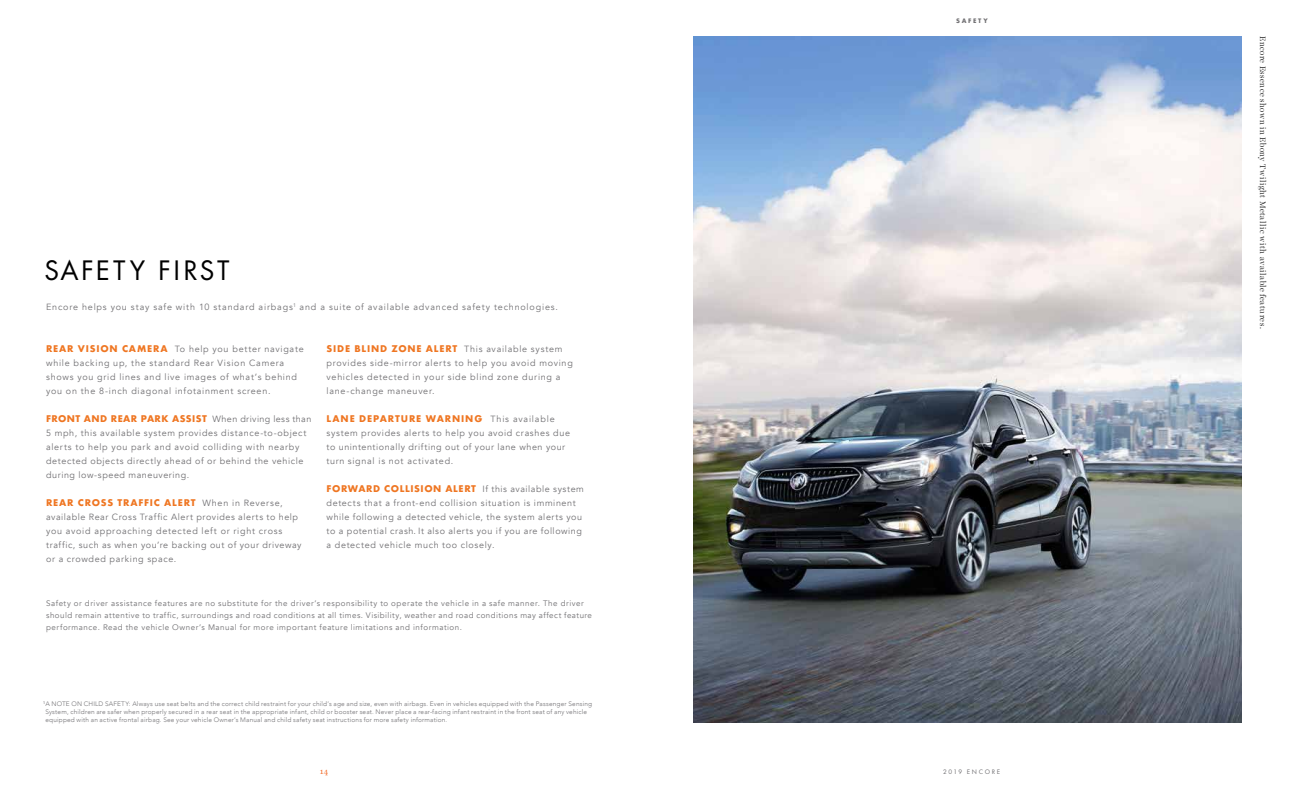
<style>
.page{position:relative;width:1296px;height:810px;background:#fff}
.page>*{position:absolute;margin:0;border:0;box-sizing:border-box;transform-origin:0 0}
.t1{font:26px "Buick Futura ND";letter-spacing:.095em;color:#000}
.t2{font:9px/14px "Avenir";letter-spacing:.075em;color:#717073}
.t3{font:700 9px "Futura";letter-spacing:.07em;color:#ef7622}
.t4{font:700 9px "Futura";letter-spacing:.045em;color:#ef7622}
.t5{font:700 9px "Futura";letter-spacing:.095em;color:#ef7622}
.t6{font:8px/12px "Avenir";letter-spacing:.065em;color:#717073}
.t7{font:300 8px "Harriet Display";letter-spacing:.065em;color:#000}
.t8{font:8px "Harriet Text";color:#f26723}
.t9{font:300 6.5px/8px "Avenir";letter-spacing:.025em;color:#717073}
.t10{font:6px "Buick Futura ND";letter-spacing:.27em;color:#717073}
.t11{font:700 6px "Futura";letter-spacing:.28em;color:#717073}
.s1{font-family:"Futura";font-weight:700;color:#ef7622}
.s2{font-family:"Avenir";font-weight:400;color:#717073}
</style>
<div class="page">
<img style="left:693px;top:36px;width:549px;height:687px">
<h1 class="t1" style="left:44px;top:253px;width:187px">SAFETY FIRST</h1>
<p class="t2" style="left:46px;top:300px;width:513px">Encore helps you stay safe with 10 standard airbags<sup>1</sup> and a suite of available advanced safety technologies.</p>
<p class="t2" style="left:46px;top:342px;width:259px"><span class="s1">REAR VISION CAMERA</span> To help you better navigate while backing up, the standard Rear Vision Camera shows you grid lines and live images of what’s behind you on the 8-inch diagonal infotainment screen.</p>
<p class="t4" style="left:46px;top:412px;width:267px">FRONT AND REAR PARK ASSIST <span class="s2">When driving less than</span></p>
<p class="t2" style="left:46px;top:426px;width:262px">5 mph, this available system provides distance-to-object alerts to help you park and avoid colliding with nearby detected objects directly ahead of or behind the vehicle during low-speed maneuvering.</p>
<p class="t3" style="left:46px;top:496px;width:238px">REAR CROSS TRAFFIC ALERT <span class="s2">When in Reverse,</span></p>
<p class="t2" style="left:46px;top:510px;width:257px">available Rear Cross Traffic Alert provides alerts to help you avoid approaching detected left or right cross traffic, such as when you’re backing out of your driveway or a crowded parking space.</p>
<p class="t2" style="left:327px;top:342px;width:248px"><span class="s1">SIDE BLIND ZONE ALERT</span> This available system provides side-mirror alerts to help you avoid moving vehicles detected in your side blind zone during a lane-change maneuver.</p>
<p class="t5" style="left:327px;top:412px;width:230px">LANE DEPARTURE WARNING <span class="s2">This available</span></p>
<p class="t2" style="left:327px;top:426px;width:245px">system provides alerts to help you avoid crashes due to unintentionally drifting out of your lane when your turn signal is not activated.</p>
<p class="t3" style="left:327px;top:482px;width:259px">FORWARD COLLISION ALERT <span class="s2">If this available system</span></p>
<p class="t2" style="left:327px;top:496px;width:257px">detects that a front-end collision situation is imminent while following a detected vehicle, the system alerts you to a potential crash. It also alerts you if you are following a detected vehicle much too closely.</p>
<p class="t6" style="left:46px;top:597px;width:547px">Safety or driver assistance features are no substitute for the driver’s responsibility to operate the vehicle in a safe manner. The driver should remain attentive to traffic, surroundings and road conditions at all times. Visibility, weather and road conditions may affect feature performance. Read the vehicle Owner’s Manual for more important feature limitations and information.</p>
<p class="t9" style="left:45px;top:700px;width:548px;text-indent:-2px"><sup>1</sup>A NOTE ON CHILD SAFETY: Always use seat belts and the correct child restraint for your child’s age and size, even with airbags. Even in vehicles equipped with the Passenger Sensing<br>System, children are safer when properly secured in a rear seat in the appropriate infant, child or booster seat. Never place a rear-facing infant restraint in the front seat of any vehicle equipped with an active frontal airbag. See your vehicle Owner’s Manual and child safety seat instructions for more safety information.</p>
<p class="t11" style="left:956px;top:16px;width:33px">SAFETY</p>
<p class="t8" style="left:320px;top:766px;width:10px">14</p>
<p class="t10" style="left:943px;top:768px;width:58px">2019 ENCORE</p>
<p class="t7" style="left:1269px;top:36px;width:294px;rotate:90deg">Encore Essence shown in Ebony Twilight Metallic with available features.</p>
</div>
